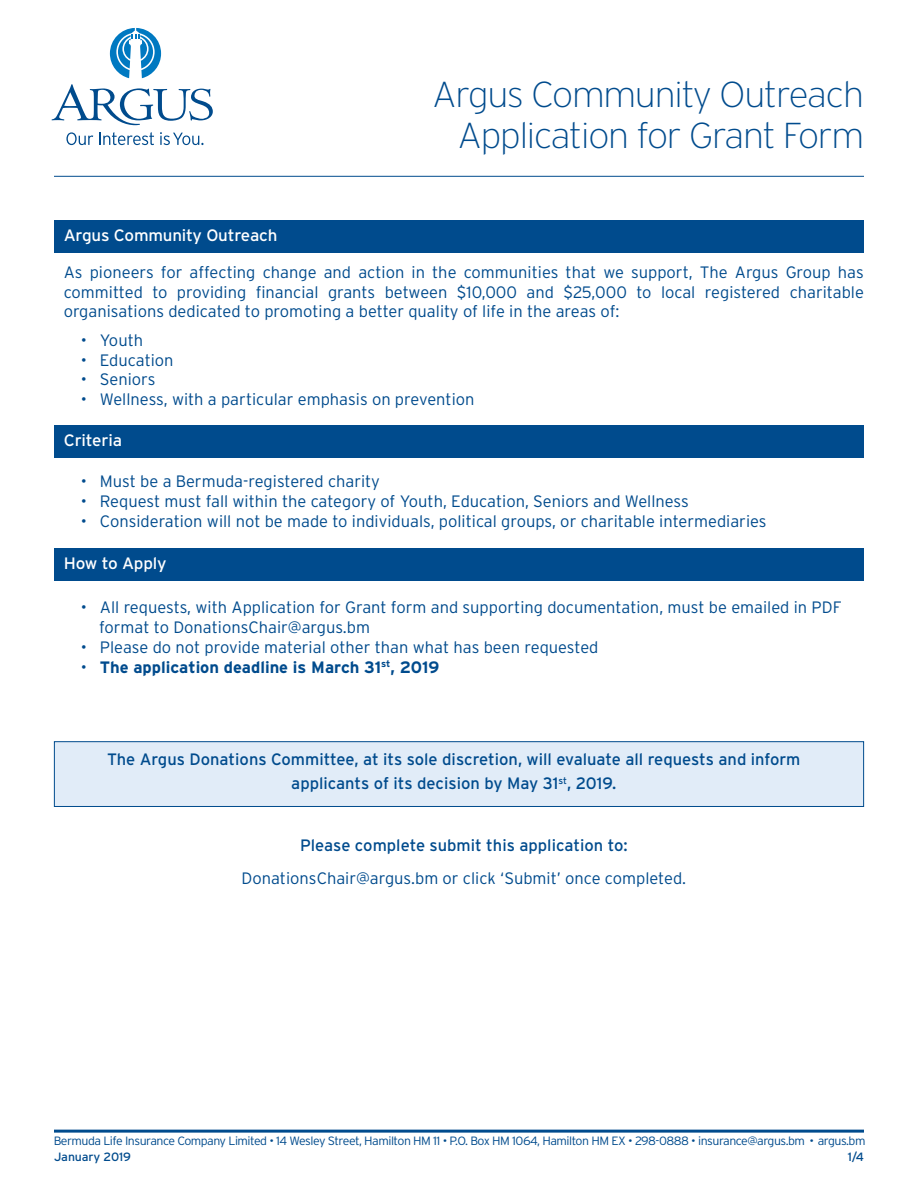
<style>
.page{position:relative;width:918px;height:1188px;background:#fff}
.page>*{position:absolute;margin:0;border:0;box-sizing:border-box;transform-origin:0 0}
.t1{font:200 36px/41.4px "Interstate";letter-spacing:-.03em;color:#004b8d;text-align:right}
.t2{font:300 16.5px/19.8px "Interstate";color:#004b8d;text-align:justify}
.t3{font:16.5px/24px "Interstate";color:#004b8d;text-align:center}
.t4{font:16.5px "Interstate";letter-spacing:-.01em;color:#fff}
.t5{font:700 16.5px "Interstate";color:#004b8d}
.t6{font:300 12px "Interstate";letter-spacing:-.04em;color:#004b8d}
.t7{font:12px "Interstate";letter-spacing:-.01em;color:#004b8d}
.s1{font-weight:300}
</style>
<div class="page">
<div style="left:54px;top:741px;width:810px;height:66px;background:#e1ecf8;border:1px solid #004b8d"></div>
<svg style="left:110px;top:28px;width:51px;height:50px"></svg>
<svg style="left:52px;top:84px;width:161px;height:41px"></svg>
<svg style="left:66px;top:132px;width:27px;height:13px"></svg>
<svg style="left:99px;top:132px;width:55px;height:13px"></svg>
<svg style="left:160px;top:132px;width:44px;height:13px"></svg>
<hr style="left:54px;top:176px;width:810px;height:1px;background:#004b8d">
<hr style="left:54px;top:1130px;width:810px;height:3px;background:#004b8d">
<div style="left:54px;top:220px;width:810px;height:33px;background:#004b8d"></div>
<div style="left:54px;top:425px;width:810px;height:32px;background:#004b8d"></div>
<div style="left:54px;top:548px;width:810px;height:32px;background:#004b8d"></div>
<p class="t4" style="left:64px;top:226px;width:215px">Argus Community Outreach</p>
<h1 class="t1" style="left:432px;top:73px;width:433px">Argus Community Outreach<br>Application for Grant Form</h1>
<p class="t2" style="left:64px;top:262px;width:802px">As pioneers for affecting change and action in the communities that we support, The Argus Group has committed to providing financial grants between $10,000 and $25,000 to local registered charitable organisations dedicated to promoting a better quality of life in the areas of:</p>
<p class="t2" style="left:81px;top:330px;width:64px">• Youth</p>
<p class="t2" style="left:81px;top:350px;width:94px">• Education</p>
<p class="t2" style="left:81px;top:370px;width:76px">• Seniors</p>
<p class="t2" style="left:81px;top:389px;width:395px">• Wellness, with a particular emphasis on prevention</p>
<p class="t4" style="left:64px;top:430px;width:60px">Criteria</p>
<p class="t2" style="left:81px;top:471px;width:300px">• Must be a Bermuda-registered charity</p>
<p class="t2" style="left:81px;top:491px;width:610px">• Request must fall within the category of Youth, Education, Seniors and Wellness</p>
<p class="t2" style="left:81px;top:511px;width:687px">• Consideration will not be made to individuals, political groups, or charitable intermediaries</p>
<p class="t4" style="left:64px;top:553px;width:105px">How to Apply</p>
<p class="t2" style="left:99px;top:598px;width:744px;text-indent:-18px">• All requests, with Application for Grant form and supporting documentation, must be emailed in PDF format to DonationsChair@argus.bm</p>
<p class="t2" style="left:81px;top:637px;width:519px">• Please do not provide material other than what has been requested</p>
<p class="t5" style="left:81px;top:657px;width:360px"><span class="s1">•</span> The application deadline is March 31<sup>st</sup>, 2019</p>
<p class="t3" style="left:107px;top:747px;width:695px">The Argus Donations Committee, at its sole discretion, will evaluate all requests and inform applicants of its decision by May 31<sup>st</sup>, 2019.</p>
<p class="t3" style="left:300px;top:833px;width:329px">Please complete submit this application to:</p>
<p class="t2" style="left:242px;top:868px;width:446px">DonationsChair@argus.bm or click ‘Submit’ once completed.</p>
<p class="t6" style="left:54px;top:1133px;width:813px">Bermuda Life Insurance Company Limited • 14 Wesley Street, Hamilton HM 11 • P.O. Box HM 1064, Hamilton HM EX • 298-0888 • insurance@argus.bm • argus.bm</p>
<p class="t7" style="left:54px;top:1150px;width:79px">January 2019</p>
<p class="t7" style="left:848px;top:1150px;width:18px">1/4</p>
</div>
